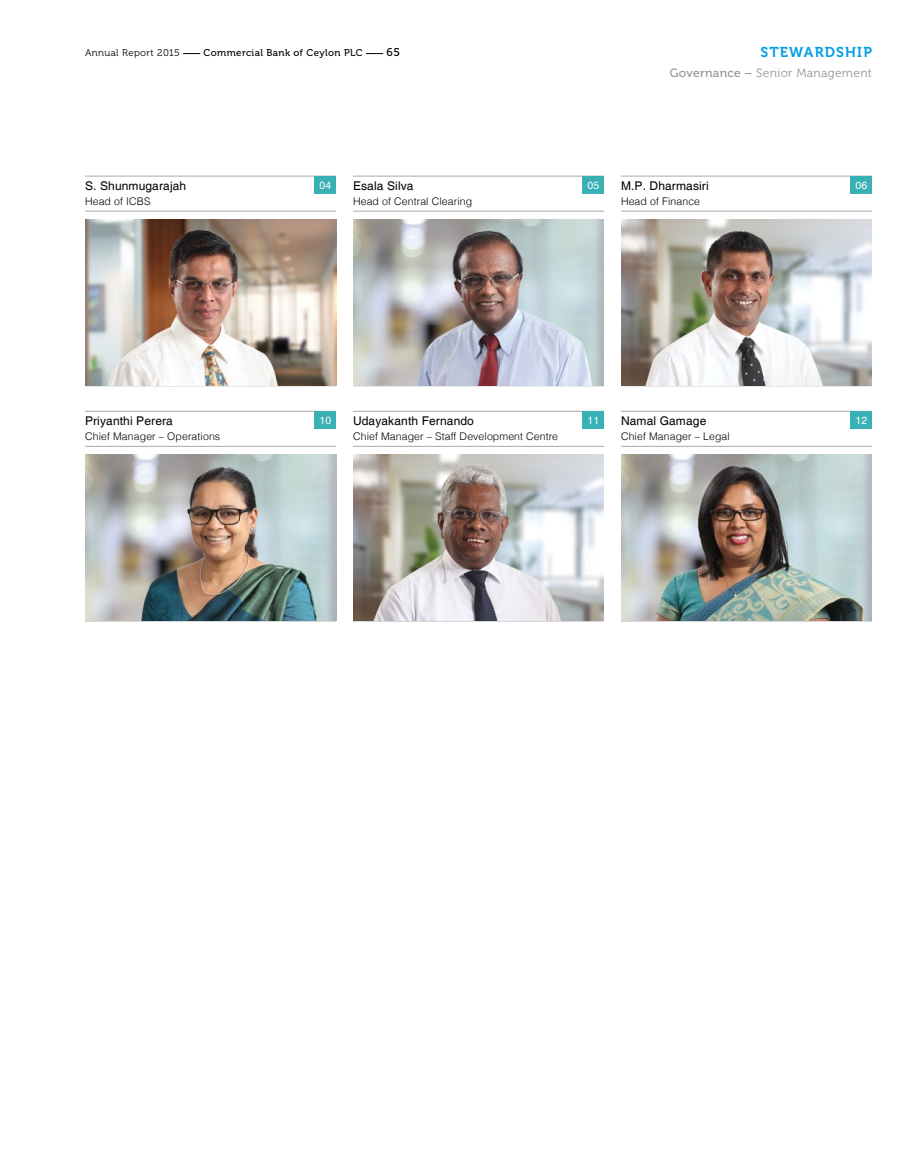
<style>
.page{position:relative;width:923px;height:1170px;background:#fff}
.page>*{position:absolute;margin:0;border:0;box-sizing:border-box;transform-origin:0 0}
.t1{font:14.25px "Museo 700";letter-spacing:.08em;color:#009fe3}
.t2{font:12px "Helvetica";letter-spacing:.01em;color:#000}
.t3{font:12px "Museo 300";letter-spacing:.025em;color:#939598}
.t4{font:11.25px "Museo 500";color:#000}
.t5{font:300 10.5px "Helvetica";letter-spacing:.01em;color:#000}
.t6{font:10.5px "Helvetica";letter-spacing:.02em;color:#fff}
.t7{font:9.75px "Museo 500";letter-spacing:.04em;color:#000}
.t8{font:9.75px "Museo 300";letter-spacing:.04em;color:#000}
.s1{font-family:"Museo 500"}
</style>
<div class="page">
<svg style="left:183px;top:53px;width:17px;height:1px"></svg>
<svg style="left:366px;top:53px;width:17px;height:1px"></svg>
<hr style="left:85px;top:176px;width:251px;height:1px;background:#a7a9ac">
<hr style="left:353px;top:176px;width:251px;height:1px;background:#a7a9ac">
<hr style="left:621px;top:176px;width:251px;height:1px;background:#a7a9ac">
<hr style="left:85px;top:211px;width:251px;height:1px;background:#a7a9ac">
<hr style="left:353px;top:211px;width:251px;height:1px;background:#a7a9ac">
<hr style="left:621px;top:211px;width:251px;height:1px;background:#a7a9ac">
<hr style="left:85px;top:385px;width:251px;height:1px;background:#a7a9ac">
<hr style="left:353px;top:385px;width:251px;height:1px;background:#a7a9ac">
<hr style="left:621px;top:385px;width:251px;height:1px;background:#a7a9ac">
<hr style="left:85px;top:411px;width:251px;height:1px;background:#a7a9ac">
<hr style="left:353px;top:411px;width:251px;height:1px;background:#a7a9ac">
<hr style="left:621px;top:411px;width:251px;height:1px;background:#a7a9ac">
<hr style="left:85px;top:446px;width:251px;height:1px;background:#a7a9ac">
<hr style="left:353px;top:446px;width:251px;height:1px;background:#a7a9ac">
<hr style="left:621px;top:446px;width:251px;height:1px;background:#a7a9ac">
<hr style="left:85px;top:620px;width:251px;height:1px;background:#a7a9ac">
<hr style="left:353px;top:620px;width:251px;height:1px;background:#a7a9ac">
<hr style="left:621px;top:620px;width:251px;height:1px;background:#a7a9ac">
<div style="left:315px;top:176px;width:21px;height:17px;background:#39b0b3"></div>
<div style="left:583px;top:176px;width:21px;height:17px;background:#39b0b3"></div>
<div style="left:850px;top:176px;width:22px;height:17px;background:#39b0b3"></div>
<img style="left:85px;top:220px;width:251px;height:165px">
<img style="left:353px;top:220px;width:251px;height:165px">
<img style="left:621px;top:220px;width:251px;height:165px">
<div style="left:315px;top:411px;width:21px;height:17px;background:#39b0b3"></div>
<div style="left:583px;top:411px;width:21px;height:17px;background:#39b0b3"></div>
<div style="left:850px;top:411px;width:22px;height:17px;background:#39b0b3"></div>
<img style="left:85px;top:455px;width:251px;height:165px">
<img style="left:353px;top:455px;width:251px;height:165px">
<img style="left:621px;top:455px;width:251px;height:165px">
<p class="t8" style="left:85px;top:48px;width:96px">Annual Report 2015</p>
<p class="t7" style="left:204px;top:47px;width:160px">Commercial Bank of Ceylon PLC</p>
<p class="t4" style="left:386px;top:46px;width:15px">65</p>
<h1 class="t1" style="left:760px;top:45px;width:113px">STEWARDSHIP</h1>
<p class="t3" style="left:669px;top:66px;width:204px"><span class="s1">Governance –</span> Senior Management</p>
<p class="t2" style="left:85px;top:179px;width:103px">S. Shunmugarajah</p>
<p class="t6" style="left:319px;top:179px;width:13px">04</p>
<p class="t5" style="left:85px;top:192px;width:67px">Head of ICBS</p>
<p class="t2" style="left:353px;top:179px;width:62px">Esala Silva</p>
<p class="t6" style="left:587px;top:179px;width:13px">05</p>
<p class="t5" style="left:353px;top:192px;width:121px">Head of Central Clearing</p>
<p class="t2" style="left:621px;top:179px;width:89px">M.P. Dharmasiri</p>
<p class="t6" style="left:855px;top:179px;width:13px">06</p>
<p class="t5" style="left:621px;top:192px;width:81px">Head of Finance</p>
<p class="t2" style="left:85px;top:414px;width:89px">Priyanthi Perera</p>
<p class="t6" style="left:319px;top:414px;width:13px">10</p>
<p class="t5" style="left:85px;top:428px;width:137px">Chief Manager – Operations</p>
<p class="t2" style="left:353px;top:414px;width:122px">Udayakanth Fernando</p>
<p class="t6" style="left:587px;top:414px;width:13px">11</p>
<p class="t5" style="left:353px;top:428px;width:207px">Chief Manager – Staff Development Centre</p>
<p class="t2" style="left:621px;top:414px;width:87px">Namal Gamage</p>
<p class="t6" style="left:855px;top:414px;width:13px">12</p>
<p class="t5" style="left:621px;top:428px;width:110px">Chief Manager – Legal</p>
</div>
